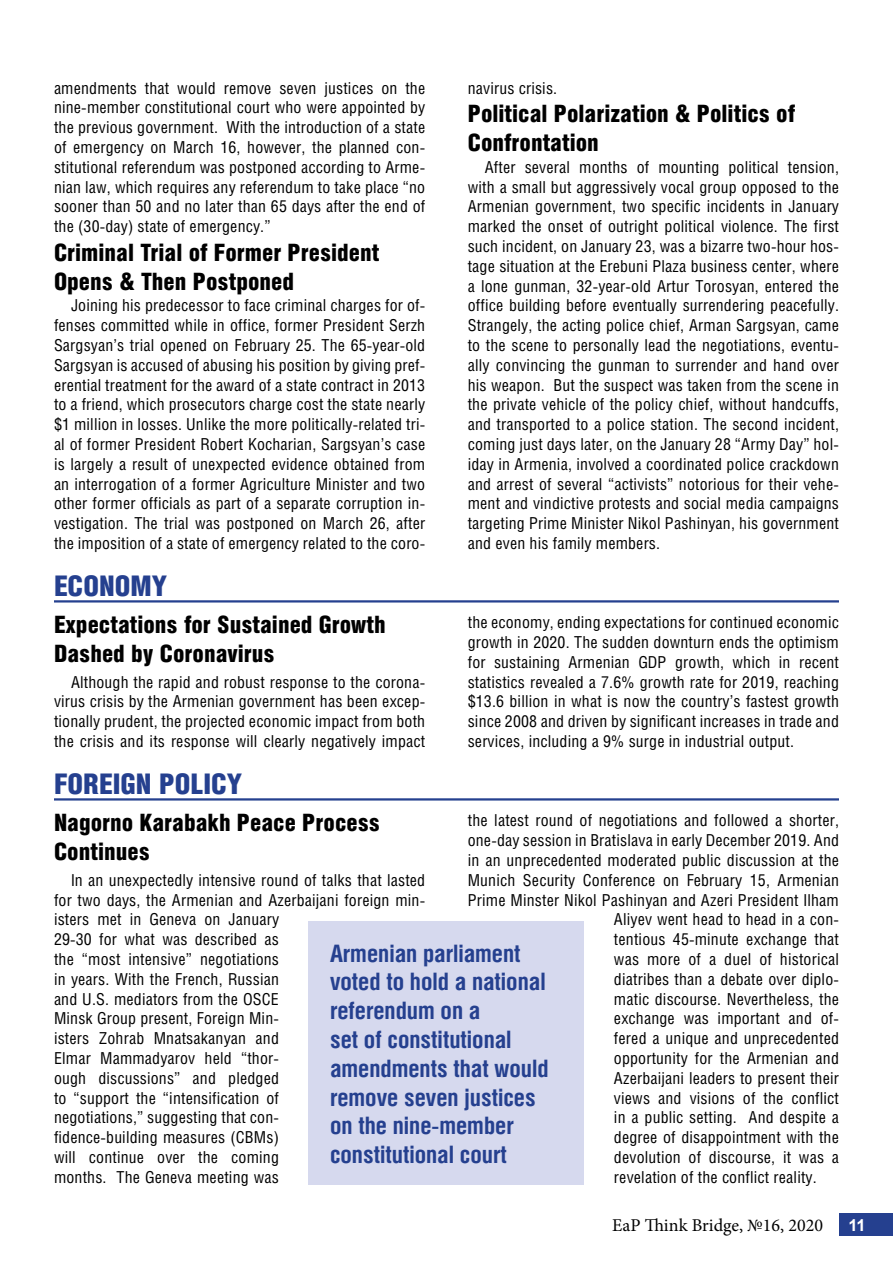
<style>
.page{position:relative;width:893px;height:1263px;background:#fff}
.page>*{position:absolute;margin:0;border:0;box-sizing:border-box;transform-origin:0 0}
.t1{font:900 28.5px "Helios Cond";color:#25408f}
.t2{font:900 24px/28.8px "Helios Cond";color:#000}
.t3{font:700 24px/28.8px "Helios Cond";color:#25408f}
.t4{font:18px "Minion Pro";color:#000}
.t5{font:16.5px/19.8px "Helios Cond";letter-spacing:.01em;color:#000;text-align:justify}
.t6{font:700 16.5px "Arial";color:#fff}
</style>
<div class="page">
<div style="left:840px;top:1213px;width:53px;height:23px;background:#25408f"></div>
<hr style="left:54px;top:600px;width:785px;height:2px;background:#25408f">
<hr style="left:54px;top:798px;width:785px;height:2px;background:#25408f">
<div style="left:309px;top:921px;width:275px;height:263px;background:#d6d9ee"></div>
<p class="t5" style="left:54px;top:78px;width:373px">amendments that would remove seven justices on the nine-member constitutional court who were appointed by the previous government. With the introduction of a state of emergency on March 16, however, the planned con&shy;stitutional referendum was postponed according to Arme&shy;nian law, which requires any referendum to take place “no sooner than 50 and no later than 65 days after the end of the (30-day) state of emergency.”</p>
<h2 class="t2" style="left:54px;top:238px;width:327px">Criminal Trial of Former President<br>Opens &amp; Then Postponed</h2>
<p class="t5" style="left:54px;top:295px;width:373px;text-indent:17px">Joining his predecessor to face criminal charges for of&shy;fenses committed while in office, former President Serzh Sargsyan’s trial opened on February 25. The 65-year-old Sargsyan is accused of abusing his position by giving pref&shy;erential treatment for the award of a state contract in 2013 to a friend, which prosecutors charge cost the state nearly $1 million in losses. Unlike the more politically-related tri&shy;al of former President Robert Kocharian, Sargsyan’s case is largely a result of unexpected evidence obtained from an interrogation of a former Agriculture Minister and two other former officials as part of a separate corruption in&shy;vestigation. The trial was postponed on March 26, after the imposition of a state of emergency related to the coro-</p>
<h1 class="t1" style="left:54px;top:570px;width:115px">Economy</h1>
<h2 class="t2" style="left:54px;top:610px;width:333px">Expectations for Sustained Growth<br>Dashed by Coronavirus</h2>
<p class="t5" style="left:54px;top:672px;width:373px;text-indent:17px">Although the rapid and robust response to the corona&shy;virus crisis by the Armenian government has been excep&shy;tionally prudent, the projected economic impact from both the crisis and its response will clearly negatively impact</p>
<p class="t5" style="left:468px;top:78px;width:91px">navirus crisis.</p>
<h2 class="t2" style="left:468px;top:99px;width:329px">Political Polarization &amp; Politics of<br>Confrontation</h2>
<p class="t5" style="left:468px;top:157px;width:373px;text-indent:17px">After several months of mounting political tension, with a small but aggressively vocal group opposed to the Armenian government, two specific incidents in January marked the onset of outright political violence. The first such incident, on January 23, was a bizarre two-hour hos&shy;tage situation at the Erebuni Plaza business center, where a lone gunman, 32-year-old Artur Torosyan, entered the office building before eventually surrendering peacefully.<br>Strangely, the acting police chief, Arman Sargsyan, came to the scene to personally lead the negotiations, eventu&shy;ally convincing the gunman to surrender and hand over his weapon. But the suspect was taken from the scene in the private vehicle of the policy chief, without handcuffs, and transported to a police station. The second incident, coming just days later, on the January 28 “Army Day” hol&shy;iday in Armenia, involved a coordinated police crackdown and arrest of several “activists” notorious for their vehe&shy;ment and vindictive protests and social media campaigns targeting Prime Minister Nikol Pashinyan, his government and even his family members.</p>
<p class="t5" style="left:468px;top:612px;width:373px">the economy, ending expectations for continued economic growth in 2020. The sudden downturn ends the optimism for sustaining Armenian GDP growth, which in recent statistics revealed a 7.6% growth rate for 2019, reaching $13.6 billion in what is now the country’s fastest growth since 2008 and driven by significant increases in trade and services, including a 9% surge in industrial output.</p>
<h1 class="t1" style="left:54px;top:768px;width:190px">Foreign Policy</h1>
<h2 class="t2" style="left:54px;top:808px;width:328px">Nagorno Karabakh Peace Process<br>Continues</h2>
<p class="t5" style="left:54px;top:870px;width:373px;text-align:left;text-indent:17px">In an unexpectedly intensive round of talks that lasted for two days, the Armenian and Azerbaijani foreign min&shy;isters met in Geneva on January<br>29-30 for what was described as<br>the “most intensive” negotiations<br>in years. With the French, Russian<br>and U.S. mediators from the OSCE<br>Minsk Group present, Foreign Min-<br>isters Zohrab Mnatsakanyan and<br>Elmar Mammadyarov held “thor-<br>ough discussions” and pledged<br>to “support the “intensification of<br>negotiations,” suggesting that con-<br>fidence-building measures (CBMs)<br>will continue over the coming<br>months. The Geneva meeting was</p>
<p class="t5" style="left:468px;top:810px;width:373px">the latest round of negotiations and followed a shorter,</p>
<p class="t5" style="left:468px;top:830px;width:373px">one-day session in Bratislava in early December 2019. And</p>
<p class="t5" style="left:468px;top:850px;width:373px">in an unprecedented moderated public discussion at the</p>
<p class="t5" style="left:468px;top:870px;width:373px">Munich Security Conference on February 15, Armenian</p>
<p class="t5" style="left:468px;top:889px;width:373px">Prime Minster Nikol Pashinyan and Azeri President Ilham</p>
<p class="t5" style="left:614px;top:909px;width:226px">Aliyev went head to head in a con-</p>
<p class="t5" style="left:614px;top:929px;width:226px">tentious 45-minute exchange that</p>
<p class="t5" style="left:614px;top:949px;width:226px">was more of a duel of historical</p>
<p class="t5" style="left:614px;top:969px;width:226px">diatribes than a debate over diplo-</p>
<p class="t5" style="left:614px;top:988px;width:226px">matic discourse. Nevertheless, the</p>
<p class="t5" style="left:614px;top:1008px;width:226px">exchange was important and of-</p>
<p class="t5" style="left:614px;top:1028px;width:226px">fered a unique and unprecedented</p>
<p class="t5" style="left:614px;top:1048px;width:226px">opportunity for the Armenian and</p>
<p class="t5" style="left:614px;top:1068px;width:226px">Azerbaijani leaders to present their</p>
<p class="t5" style="left:614px;top:1087px;width:226px">views and visions of the conflict</p>
<p class="t5" style="left:614px;top:1107px;width:227px">in a public setting. And despite a</p>
<p class="t5" style="left:614px;top:1127px;width:226px">degree of disappointment with the</p>
<p class="t5" style="left:614px;top:1147px;width:226px">devolution of discourse, it was a</p>
<p class="t5" style="left:614px;top:1167px;width:204px">revelation of the conflict reality.</p>
<h2 class="t3" style="left:330px;top:938px;width:220px">Armenian parliament voted to hold a national referendum on a<br>set of constitutional amendments that would remove seven justices on the nine-member constitutional court</h2>
<p class="t4" style="left:612px;top:1213px;width:212px">EaP Think Bridge, №16, 2020</p>
<p class="t6" style="left:848px;top:1214px;width:19px">11</p>
</div>
